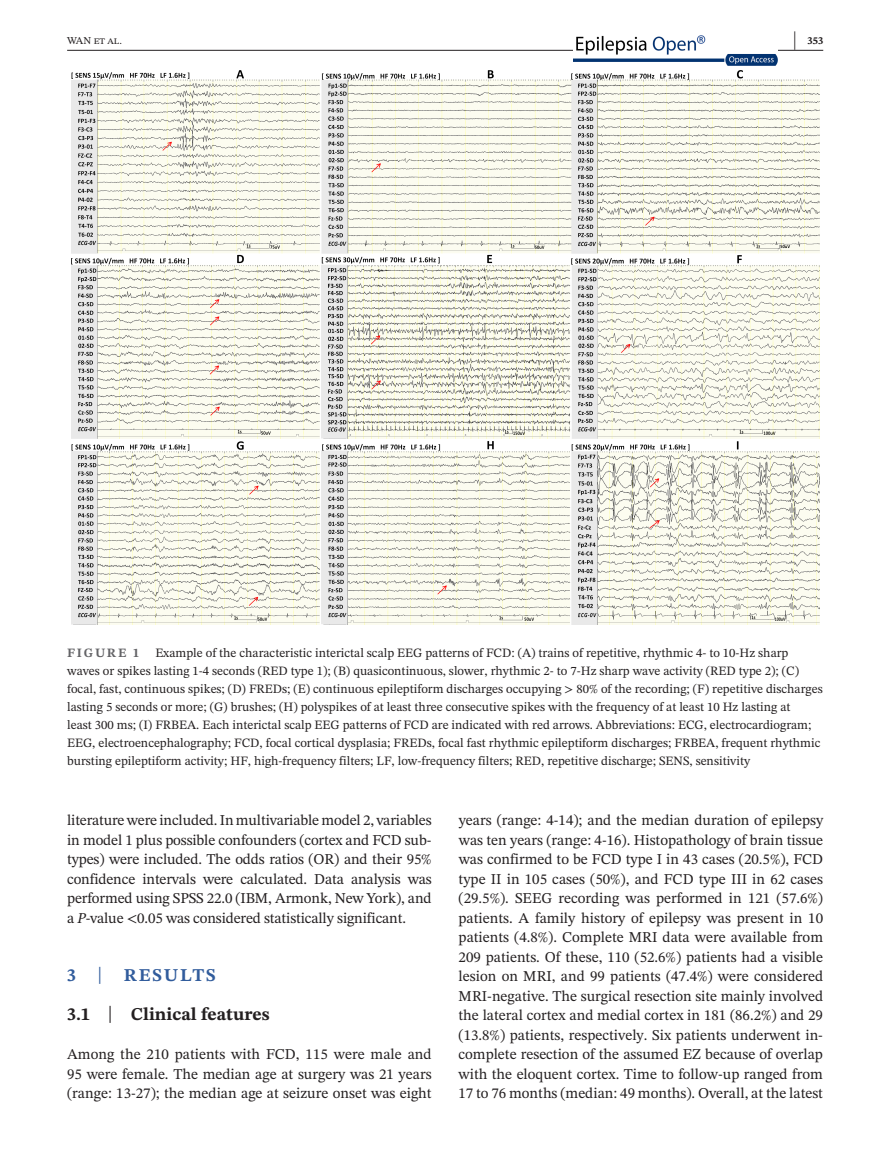
<style>
.page{position:relative;width:893px;height:1174px;background:#fff}
.page>*{position:absolute;margin:0;border:0;box-sizing:border-box;transform-origin:0 0}
.t1{font:700 18px/39px "STIX Two Text";color:#231f20}
.t2{font:15px/19.5px "STIX Two Text";color:#231f20;text-align:justify}
.t3{font:12.75px/18px "STIX Two Text";color:#231f20}
.t4{font:700 12.75px "STIX Two Text";letter-spacing:.14em;color:#636366}
.t5{font:10.5px "STIX Two Text";color:#231f20}
.t6{font:700 10.5px "STIX Two Text";color:#231f20}
.s1{font-size:21.6px}
.s2{font-style:italic}
.s3{color:#315c9c}
.s4{font-weight:400;font-size:23.7px;color:#315c9c}
.s5{font-weight:400;font-size:23.7px}
</style>
<div class="page">
<hr style="left:67px;top:50px;width:756px;height:1px;background:#231f20">
<img style="left:573px;top:35px;width:204px;height:30px">
<img style="left:71px;top:70px;width:748px;height:554px">
<p class="t5" style="left:67px;top:33px;width:56px">WAN et al.</p>
<p class="t6" style="left:794px;top:33px;width:31px"><span class="s1">|</span> 353</p>
<p class="t3" style="left:67px;top:643px;width:757px;text-indent:88px">Example of the characteristic interictal scalp EEG patterns of FCD: (A) trains of repetitive, rhythmic 4- to 10-Hz sharp waves or spikes lasting 1-4 seconds (RED type 1); (B) quasicontinuous, slower, rhythmic 2- to 7-Hz sharp wave activity (RED type 2); (C) focal, fast, continuous spikes; (D) FREDs; (E) continuous epileptiform discharges occupying &gt; 80% of the recording; (F) repetitive discharges lasting 5 seconds or more; (G) brushes; (H) polyspikes of at least three consecutive spikes with the frequency of at least 10 Hz lasting at<br>least 300 ms; (I) FRBEA. Each interictal scalp EEG patterns of FCD are indicated with red arrows. Abbreviations: ECG, electrocardiogram; EEG, electroencephalography; FCD, focal cortical dysplasia; FREDs, focal fast rhythmic epileptiform discharges; FRBEA, frequent rhythmic bursting epileptiform activity; HF, high-frequency filters; LF, low-frequency filters; RED, repetitive discharge; SENS, sensitivity</p>
<p class="t4" style="left:67px;top:643px;width:73px">FIGURE 1</p>
<p class="t2" style="left:67px;top:810px;width:366px">literature were included. In multivariable model 2, variables in model 1 plus possible confounders (cortex and FCD sub&shy;types) were included. The odds ratios (OR) and their 95% confidence intervals were calculated. Data analysis was performed using SPSS 22.0 (IBM, Armonk, New York), and a <span class="s2">P</span>-value &lt;0.05 was considered statistically significant.</p>
<p class="t1" style="left:67px;top:956px;width:204px"><span class="s3">3</span> <span class="s4">|</span> <span class="s3">RESULTS<br></span>3.1 <span class="s5">|</span> Clinical features</p>
<p class="t2" style="left:67px;top:1044px;width:366px">Among the 210 patients with FCD, 115 were male and 95 were female. The median age at surgery was 21 years (range: 13-27); the median age at seizure onset was eight</p>
<p class="t2" style="left:458px;top:810px;width:366px">years (range: 4-14); and the median duration of epilepsy was ten years (range: 4-16). Histopathology of brain tissue was confirmed to be FCD type I in 43 cases (20.5%), FCD type II in 105 cases (50%), and FCD type III in 62 cases (29.5%). SEEG recording was performed in 121 (57.6%) patients. A family history of epilepsy was present in 10 patients (4.8%). Complete MRI data were available from 209 patients. Of these, 110 (52.6%) patients had a visible lesion on MRI, and 99 patients (47.4%) were considered MRI-negative. The surgical resection site mainly involved the lateral cortex and medial cortex in 181 (86.2%) and 29 (13.8%) patients, respectively. Six patients underwent in&shy;complete resection of the assumed EZ because of overlap with the eloquent cortex. Time to follow-up ranged from 17 to 76 months (median: 49 months). Overall, at the latest</p>
</div>
